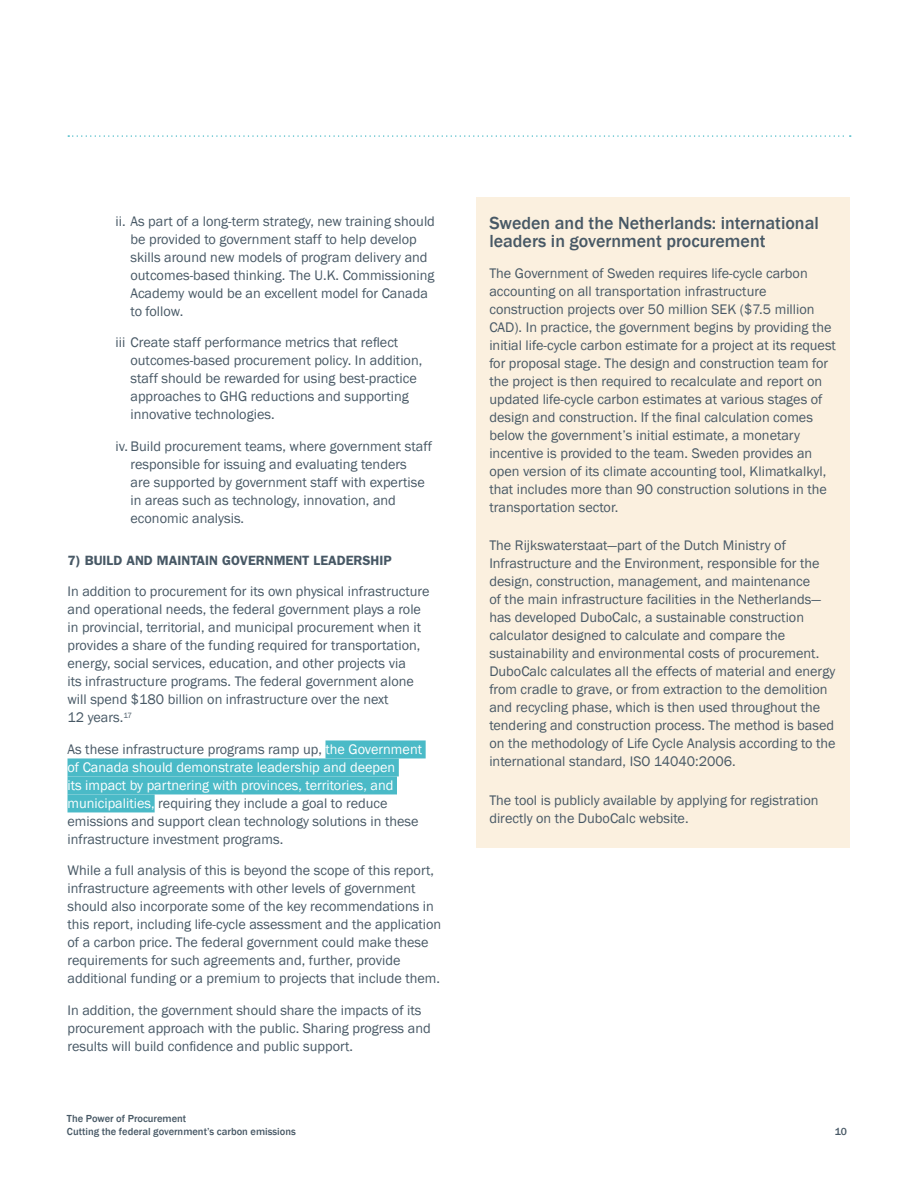
<style>
.page{position:relative;width:918px;height:1188px;background:#fff}
.page>*{position:absolute;margin:0;border:0;box-sizing:border-box;transform-origin:0 0}
.t1{font:500 18px/18px "Franklin Gothic";color:#475865}
.t2{font:14.25px/18px "Franklin Gothic";color:#475865}
.t3{font:600 13.5px "Franklin Gothic";color:#475865}
.t4{font:500 10.5px/12.6px "Franklin Gothic";color:#475865}
.s1{color:#fff}
</style>
<div class="page">
<svg style="left:68px;top:135px;width:783px;height:2px"></svg>
<div style="left:477px;top:198px;width:373px;height:650px;background:#fbf0df"></div>
<div style="left:326px;top:740px;width:100px;height:18px;background:#4abac7"></div>
<div style="left:68px;top:758px;width:331px;height:18px;background:#4abac7"></div>
<div style="left:68px;top:776px;width:329px;height:18px;background:#4abac7"></div>
<div style="left:68px;top:794px;width:87px;height:18px;background:#4abac7"></div>
<p class="t2" style="left:130px;top:213px;width:306px;text-indent:-15px">ii. As part of a long-term strategy, new training should be provided to government staff to help develop skills around new models of program delivery and outcomes-based thinking. The U.K. Commissioning Academy would be an excellent model for Canada to follow.</p>
<p class="t2" style="left:130px;top:334px;width:293px;text-indent:-15px">iii Create staff performance metrics that reflect outcomes-based procurement policy. In addition, staff should be rewarded for using best-practice approaches to GHG reductions and supporting innovative technologies.</p>
<p class="t2" style="left:130px;top:438px;width:303px;text-indent:-15px">iv. Build procurement teams, where government staff responsible for issuing and evaluating tenders<br>are supported by government staff with expertise in areas such as technology, innovation, and economic analysis.</p>
<p class="t3" style="left:68px;top:556px;width:326px">7) BUILD AND MAINTAIN GOVERNMENT LEADERSHIP</p>
<p class="t2" style="left:68px;top:583px;width:364px">In addition to procurement for its own physical infrastructure and operational needs, the federal government plays a role in provincial, territorial, and municipal procurement when it provides a share of the funding required for transportation, energy, social services, education, and other projects via<br>its infrastructure programs. The federal government alone will spend $180 billion on infrastructure over the next<br>12 years.<sup>17</sup></p>
<p class="t2" style="left:68px;top:741px;width:356px">As these infrastructure programs ramp up, <span class="s1">the Government of Canada should demonstrate leadership and deepen<br>its impact by partnering with provinces, territories, and municipalities,</span> requiring they include a goal to reduce emissions and support clean technology solutions in these infrastructure investment programs.</p>
<p class="t2" style="left:68px;top:862px;width:375px">While a full analysis of this is beyond the scope of this report, infrastructure agreements with other levels of government should also incorporate some of the key recommendations in this report, including life-cycle assessment and the application of a carbon price. The federal government could make these requirements for such agreements and, further, provide additional funding or a premium to projects that include them.</p>
<p class="t2" style="left:68px;top:1002px;width:365px">In addition, the government should share the impacts of its procurement approach with the public. Sharing progress and results will build confidence and public support.</p>
<p class="t4" style="left:67px;top:1113px;width:230px">The Power of Procurement<br>Cutting the federal government’s carbon emissions</p>
<p class="t1" style="left:489px;top:214px;width:331px">Sweden and the Netherlands: international leaders in government procurement</p>
<p class="t2" style="left:489px;top:265px;width:348px">The Government of Sweden requires life-cycle carbon accounting on all transportation infrastructure construction projects over 50 million SEK ($7.5 million CAD). In practice, the government begins by providing the initial life-cycle carbon estimate for a project at its request for proposal stage. The design and construction team for the project is then required to recalculate and report on updated life-cycle carbon estimates at various stages of design and construction. If the final calculation comes below the government’s initial estimate, a monetary incentive is provided to the team. Sweden provides an open version of its climate accounting tool, Klimatkalkyl, that includes more than 90 construction solutions in the transportation sector.</p>
<p class="t2" style="left:489px;top:537px;width:348px">The Rijkswaterstaat—part of the Dutch Ministry of Infrastructure and the Environment, responsible for the design, construction, management, and maintenance<br>of the main infrastructure facilities in the Netherlands— has developed DuboCalc, a sustainable construction calculator designed to calculate and compare the sustainability and environmental costs of procurement.<br>DuboCalc calculates all the effects of material and energy from cradle to grave, or from extraction to the demolition and recycling phase, which is then used throughout the tendering and construction process. The method is based on the methodology of Life Cycle Analysis according to the international standard, ISO 14040:2006.</p>
<p class="t2" style="left:489px;top:792px;width:331px">The tool is publicly available by applying for registration directly on the DuboCalc website.</p>
<p class="t4" style="left:835px;top:1126px;width:14px">10</p>
</div>
